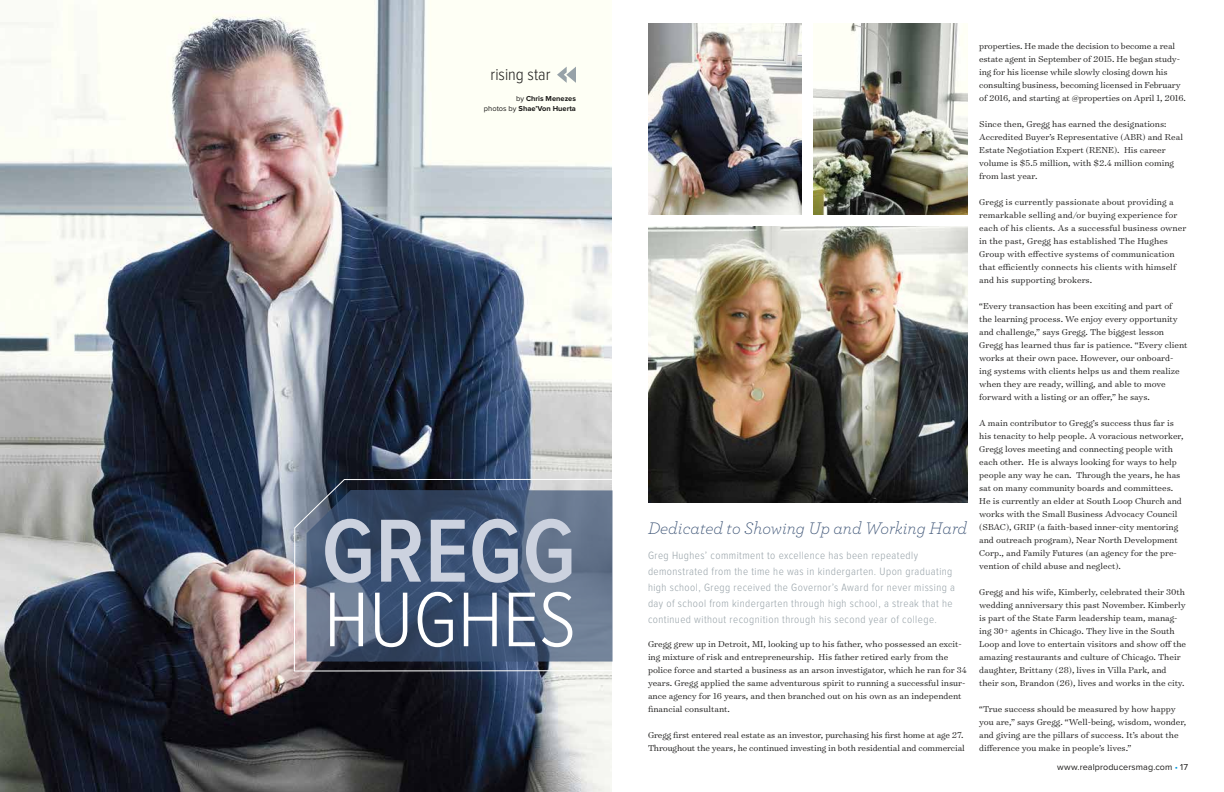
<style>
.page{position:relative;width:1224px;height:792px;background:#fff}
.page>*{position:absolute;margin:0;border:0;box-sizing:border-box;transform-origin:0 0}
.t1{font:600 92.8px "Proxima Nova Cond";color:#ccd2df}
.t2{font:300 80.3px "Proxima Nova Cond";color:#fff}
.t3{font:italic 300 17.5px "Archer Pro";color:#3d5476}
.t4{font:300 17px "Proxima Nova Cond";color:#1c1b1a}
.t5{font:300 11px/16px "Proxima Nova Cond";letter-spacing:.04em;color:#97a2a8}
.t6{font:300 9.8px/13px "Surveyor Text";color:#1c1b1a}
.t7{font:9px "Proxima Nova";letter-spacing:.01em;color:#1c1b1a}
.t8{font:700 7.5px/10px "Proxima Nova";color:#1c1b1a;text-align:right}
.s1{font-weight:400}
.s2{color:#0098dd}
</style>
<div class="page">
<img style="left:648px;top:227px;width:319px;height:276px">
<img style="left:0;top:0;width:612px;height:792px">
<svg style="left:294px;top:478px;width:319px;height:194px;background:#51627b"></svg>
<svg style="left:557px;top:67px;width:19px;height:16px"></svg>
<img style="left:648px;top:24px;width:154px;height:191px">
<img style="left:814px;top:24px;width:153px;height:191px">
<h3 class="t4" style="left:491px;top:67px;width:61px">rising star</h3>
<p class="t8" style="left:484px;top:94px;width:94px"><span class="s1">by</span> Chris Menezes<br><span class="s1">photos by</span> Shae’Von Huerta</p>
<h1 class="t1" style="left:322px;top:508px;width:256px">GREGG</h1>
<h2 class="t2" style="left:324px;top:583px;width:253px">HUGHES</h2>
<h3 class="t3" style="left:648px;top:516px;width:321px">Dedicated to Showing Up and Working Hard</h3>
<p class="t5" style="left:648px;top:548px;width:309px">Greg Hughes’ commitment to excellence has been repeatedly demonstrated from the time he was in kindergarten. Upon graduating high school, Gregg received the Governor’s Award for never missing a day of school from kindergarten through high school, a streak that he continued without recognition through his second year of college.</p>
<p class="t6" style="left:648px;top:637px;width:321px">Gregg grew up in Detroit, MI, looking up to his father, who possessed an excit&shy;ing mixture of risk and entrepreneurship. His father retired early from the police force and started a business as an arson investigator, which he ran for 34 years. Gregg applied the same adventurous spirit to running a successful insur&shy;ance agency for 16 years, and then branched out on his own as an independent financial consultant.</p>
<p class="t6" style="left:648px;top:728px;width:318px">Gregg first entered real estate as an investor, purchasing his first home at age 27.<br>Throughout the years, he continued investing in both residential and commercial</p>
<p class="t6" style="left:979px;top:39px;width:208px">properties. He made the decision to become a real estate agent in September of 2015. He began study&shy;ing for his license while slowly closing down his consulting business, becoming licensed in February of 2016, and starting at @properties on April 1, 2016.</p>
<p class="t6" style="left:979px;top:117px;width:205px">Since then, Gregg has earned the designations:<br>Accredited Buyer’s Representative (ABR) and Real Estate Negotiation Expert (RENE). His career volume is $5.5 million, with $2.4 million coming from last year.</p>
<p class="t6" style="left:979px;top:195px;width:209px">Gregg is currently passionate about providing a remarkable selling and/or buying experience for each of his clients. As a successful business owner in the past, Gregg has established The Hughes Group with effective systems of communication that efficiently connects his clients with himself and his supporting brokers.</p>
<p class="t6" style="left:979px;top:299px;width:210px">“Every transaction has been exciting and part of the learning process. We enjoy every opportunity and challenge,” says Gregg. The biggest lesson Gregg has learned thus far is patience. “Every client works at their own pace. However, our onboard&shy;ing systems with clients helps us and them realize when they are ready, willing, and able to move forward with a listing or an offer,” he says.</p>
<p class="t6" style="left:979px;top:416px;width:206px">A main contributor to Gregg’s success thus far is his tenacity to help people. A voracious networker, Gregg loves meeting and connecting people with each other. He is always looking for ways to help people any way he can. Through the years, he has sat on many community boards and committees.<br>He is currently an elder at South Loop Church and works with the Small Business Advocacy Council (SBAC), GRIP (a faith-based inner-city mentoring and outreach program), Near North Development Corp., and Family Futures (an agency for the pre&shy;vention of child abuse and neglect).</p>
<p class="t6" style="left:979px;top:585px;width:208px">Gregg and his wife, Kimberly, celebrated their 30th wedding anniversary this past November. Kimberly is part of the State Farm leadership team, manag&shy;ing 30+ agents in Chicago. They live in the South Loop and love to entertain visitors and show off the amazing restaurants and culture of Chicago. Their daughter, Brittany (28), lives in Villa Park, and their son, Brandon (26), lives and works in the city.</p>
<p class="t6" style="left:979px;top:702px;width:209px">“True success should be measured by how happy you are,” says Gregg. “Well-being, wisdom, wonder, and giving are the pillars of success. It’s about the difference you make in people’s lives.”</p>
<p class="t7" style="left:1057px;top:762px;width:132px">www.realproducersmag.com <span class="s2">•</span> 17</p>
</div>
